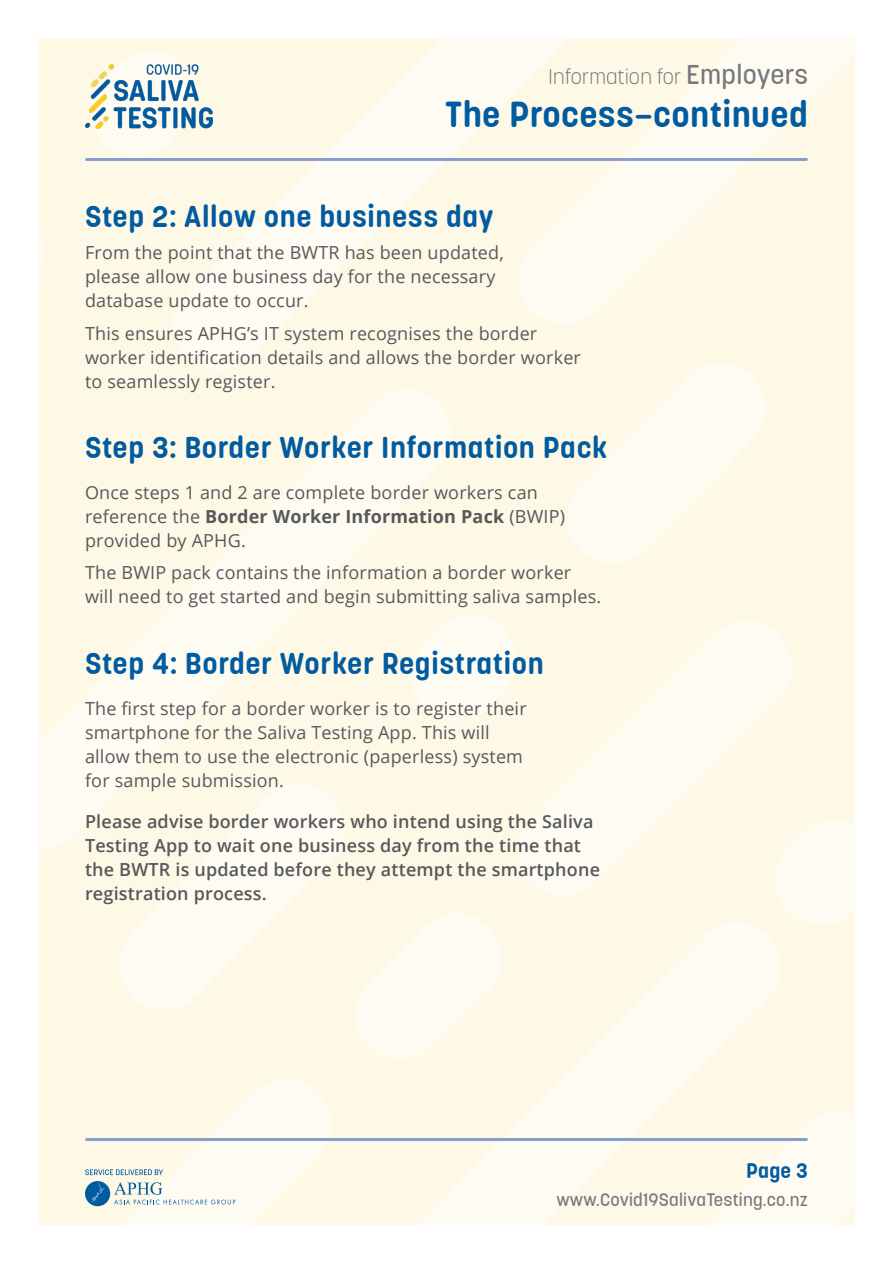
<style>
.page{position:relative;width:893px;height:1263px;background:#fff}
.page>*{position:absolute;margin:0;border:0;box-sizing:border-box;transform-origin:0 0}
.t1{font:700 36px "Korolev Rounded";letter-spacing:.01em;color:#015ba0}
.Subhead_1_-_Blue_20p{font:700 30px "Korolev Rounded";letter-spacing:.02em;color:#015ba0}
.Body_Copy_Grey_12pt{font:700 30px "Korolev Rounded";letter-spacing:.02em;color:#015ba0}
.t2{font:300 21px "Korolev Rounded";letter-spacing:.01em;color:#76787b}
.t3{font:700 21px "Korolev Rounded";color:#015ba0}
.Body_Copy_Grey_12pt-2{font:18px/24px "Open Sans";letter-spacing:.01em;color:#57585a}
.Body_Copy_Grey_12pt-3{font:600 18px/24px "Open Sans";letter-spacing:.01em;color:#57585a}
.t4{font:500 18px "Korolev Rounded";letter-spacing:.01em;color:#76787b}
.s1{font-weight:500;font-size:27px}
.s2{font-weight:700}
</style>
<div class="page">
<img style="left:38px;top:38px;width:817px;height:1187px">
<img style="left:85px;top:65px;width:128px;height:64px">
<hr style="left:87px;top:158px;width:719px;height:3px;background:#859fcc">
<hr style="left:87px;top:1138px;width:719px;height:3px;background:#859fcc">
<div style="left:85px;top:1181px;width:25px;height:25px;background:#015ba0;border-radius:50%"></div>
<svg style="left:92px;top:1183px;width:12px;height:19px"></svg>
<svg style="left:114px;top:1182px;width:121px;height:22px"></svg>
<svg style="left:85px;top:1169px;width:78px;height:6px"></svg>
<p class="t2" style="left:549px;top:64px;width:261px">Information for <span class="s1">Employers</span></p>
<p class="t1" style="left:445px;top:92px;width:364px">The Process–continued</p>
<p class="Body_Copy_Grey_12pt" style="left:85px;top:198px;width:410px">Step 2: Allow one business day</p>
<p class="Body_Copy_Grey_12pt-2" style="left:85px;top:240px;width:420px">From the point that the BWTR has been updated, please allow one business day for the necessary database update to occur.</p>
<p class="Body_Copy_Grey_12pt-2" style="left:85px;top:321px;width:497px">This ensures APHG’s IT system recognises the border worker identification details and allows the border worker to seamlessly register.</p>
<p class="Subhead_1_-_Blue_20p" style="left:85px;top:429px;width:524px">Step 3: Border Worker Information Pack</p>
<p class="Body_Copy_Grey_12pt-2" style="left:85px;top:480px;width:482px">Once steps 1 and 2 are complete border workers can reference the <span class="s2">Border Worker Information Pack</span> (BWIP) provided by APHG.</p>
<p class="Body_Copy_Grey_12pt-2" style="left:85px;top:560px;width:518px">The BWIP pack contains the information a border worker will need to get started and begin submitting saliva samples.</p>
<p class="Subhead_1_-_Blue_20p" style="left:85px;top:644px;width:460px">Step 4: Border Worker Registration</p>
<p class="Body_Copy_Grey_12pt-2" style="left:85px;top:695px;width:443px">The first step for a border worker is to register their smartphone for the Saliva Testing App. This will allow them to use the electronic (paperless) system for sample submission.</p>
<p class="Body_Copy_Grey_12pt-3" style="left:85px;top:809px;width:516px">Please advise border workers who intend using the Saliva Testing App to wait one business day from the time that the BWTR is updated before they attempt the smartphone registration process.</p>
<p class="t3" style="left:746px;top:1157px;width:63px">Page 3</p>
<p class="t4" style="left:556px;top:1189px;width:253px">www.Covid19SalivaTesting.co.nz</p>
</div>
